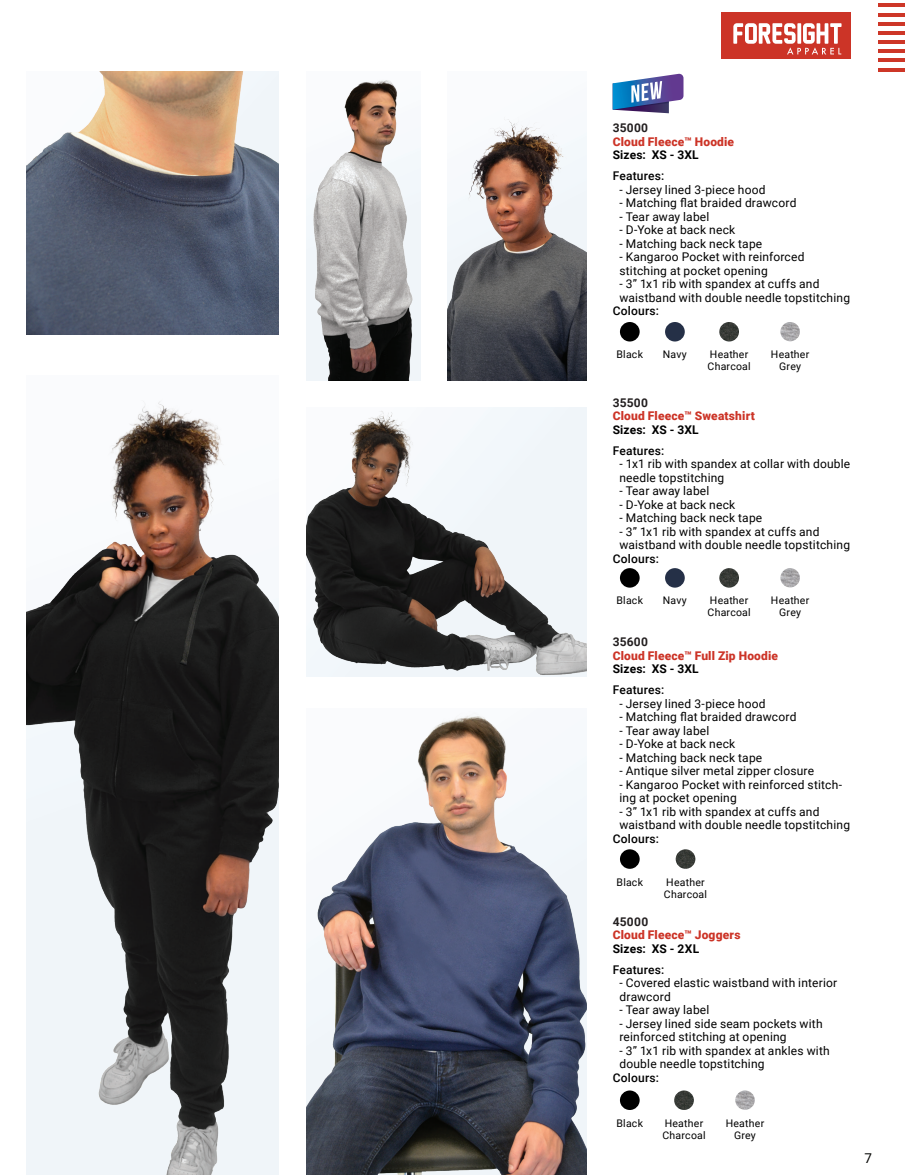
<style>
.page{position:relative;width:905px;height:1175px;background:#fff}
.page>*{position:absolute;margin:0;border:0;box-sizing:border-box;transform-origin:0 0}
.t1{font:13.5px "Roboto";color:#040503}
.t2{font:12px/13.5px "Roboto";letter-spacing:.015em;color:#000}
.t3{font:900 12px "Roboto";letter-spacing:.015em;color:#cc3427}
.t4{font:500 12px "Roboto";letter-spacing:.015em;color:#000}
.t5{font:700 12px "Roboto";letter-spacing:.005em;color:#000}
.t6{font:700 12px "Roboto";letter-spacing:.02em;color:#231f20}
.t7{font:10.5px/12px "Roboto";letter-spacing:.02em;color:#000}
</style>
<div class="page">
<hr style="left:878px;top:68px;width:26px;height:3px;background:#cd3627">
<hr style="left:878px;top:40px;width:26px;height:4px;background:#cd3627">
<hr style="left:878px;top:13px;width:26px;height:3px;background:#cd3627">
<hr style="left:878px;top:59px;width:26px;height:3px;background:#cd3627">
<hr style="left:878px;top:31px;width:26px;height:4px;background:#cd3627">
<hr style="left:878px;top:4px;width:26px;height:3px;background:#cd3627">
<hr style="left:878px;top:49px;width:26px;height:4px;background:#cd3627">
<hr style="left:878px;top:22px;width:26px;height:4px;background:#cd3627">
<div style="left:721px;top:12px;width:129px;height:47px;background:#cc3427"></div>
<svg style="left:733px;top:23px;width:108px;height:31px"></svg>
<div style="left:447px;top:71px;width:139px;height:310px;background:#fafbfd"></div>
<img style="left:307px;top:80px;width:112px;height:301px">
<img style="left:447px;top:119px;width:139px;height:262px">
<img style="left:306px;top:407px;width:280px;height:269px">
<svg style="left:612px;top:74px;width:71px;height:39px"></svg>
<div style="left:620px;top:849px;width:19px;height:19px;background:#000;border-radius:50%"></div>
<img style="left:675px;top:849px;width:20px;height:19px;border-radius:10px">
<div style="left:620px;top:568px;width:19px;height:19px;background:#000;border-radius:50%"></div>
<div style="left:665px;top:568px;width:19px;height:19px;background:#253047;border-radius:50%"></div>
<img style="left:780px;top:568px;width:19px;height:19px;border-radius:10px">
<img style="left:719px;top:568px;width:20px;height:19px;border-radius:10px">
<div style="left:620px;top:1090px;width:19px;height:20px;background:#000;border-radius:50%"></div>
<img style="left:735px;top:1090px;width:19px;height:19px;border-radius:10px">
<img style="left:674px;top:1090px;width:20px;height:20px;border-radius:10px">
<img style="left:307px;top:714px;width:279px;height:460px">
<div style="left:620px;top:322px;width:19px;height:19px;background:#000;border-radius:50%"></div>
<div style="left:665px;top:322px;width:19px;height:19px;background:#253047;border-radius:50%"></div>
<img style="left:780px;top:322px;width:19px;height:19px;border-radius:10px">
<img style="left:719px;top:322px;width:20px;height:19px;border-radius:10px">
<img style="left:27px;top:71px;width:252px;height:263px">
<img style="left:27px;top:401px;width:252px;height:773px">
<p class="t6" style="left:612px;top:120px;width:37px">35000</p>
<p class="t3" style="left:612px;top:133px;width:123px">Cloud Fleece™ Hoodie</p>
<p class="t5" style="left:612px;top:147px;width:88px">Sizes: XS - 3XL</p>
<p class="t4" style="left:612px;top:168px;width:53px">Features:</p>
<p class="t2" style="left:619px;top:182px;width:148px">- Jersey lined 3-piece hood</p>
<p class="t2" style="left:619px;top:196px;width:178px">- Matching flat braided drawcord</p>
<p class="t2" style="left:619px;top:209px;width:91px">- Tear away label</p>
<p class="t2" style="left:619px;top:223px;width:117px">- D-Yoke at back neck</p>
<p class="t2" style="left:619px;top:236px;width:144px">- Matching back neck tape</p>
<p class="t2" style="left:619px;top:250px;width:187px">- Kangaroo Pocket with reinforced stitching at pocket opening</p>
<p class="t2" style="left:619px;top:277px;width:232px">- 3” 1x1 rib with spandex at cuffs and waistband with double needle topstitching</p>
<p class="t4" style="left:612px;top:303px;width:48px">Colours:</p>
<p class="t7" style="left:616px;top:348px;width:28px">Black</p>
<p class="t7" style="left:663px;top:348px;width:26px">Navy</p>
<p class="t7" style="left:707px;top:348px;width:45px">Heather<br>Charcoal</p>
<p class="t7" style="left:771px;top:348px;width:40px;text-align:center">Heather<br>Grey</p>
<p class="t6" style="left:612px;top:394px;width:37px">35500</p>
<p class="t3" style="left:612px;top:408px;width:144px">Cloud Fleece™ Sweatshirt</p>
<p class="t5" style="left:612px;top:421px;width:88px">Sizes: XS - 3XL</p>
<p class="t4" style="left:612px;top:442px;width:53px">Features:</p>
<p class="t2" style="left:619px;top:457px;width:232px">- 1x1 rib with spandex at collar with double needle topstitching</p>
<p class="t2" style="left:619px;top:484px;width:91px">- Tear away label</p>
<p class="t2" style="left:619px;top:497px;width:117px">- D-Yoke at back neck</p>
<p class="t2" style="left:619px;top:511px;width:144px">- Matching back neck tape</p>
<p class="t2" style="left:619px;top:524px;width:232px">- 3” 1x1 rib with spandex at cuffs and waistband with double needle topstitching</p>
<p class="t4" style="left:612px;top:550px;width:48px">Colours:</p>
<p class="t7" style="left:616px;top:594px;width:28px">Black</p>
<p class="t7" style="left:663px;top:594px;width:26px">Navy</p>
<p class="t7" style="left:707px;top:594px;width:45px">Heather<br>Charcoal</p>
<p class="t7" style="left:771px;top:594px;width:40px;text-align:center">Heather<br>Grey</p>
<p class="t6" style="left:612px;top:633px;width:37px">35600</p>
<p class="t3" style="left:612px;top:647px;width:167px">Cloud Fleece™ Full Zip Hoodie</p>
<p class="t5" style="left:612px;top:660px;width:88px">Sizes: XS - 3XL</p>
<p class="t4" style="left:612px;top:681px;width:53px">Features:</p>
<p class="t2" style="left:619px;top:696px;width:148px">- Jersey lined 3-piece hood</p>
<p class="t2" style="left:619px;top:710px;width:178px">- Matching flat braided drawcord</p>
<p class="t2" style="left:619px;top:723px;width:91px">- Tear away label</p>
<p class="t2" style="left:619px;top:737px;width:117px">- D-Yoke at back neck</p>
<p class="t2" style="left:619px;top:750px;width:144px">- Matching back neck tape</p>
<p class="t2" style="left:619px;top:764px;width:196px">- Antique silver metal zipper closure</p>
<p class="t2" style="left:619px;top:777px;width:224px">- Kangaroo Pocket with reinforced stitch&shy;ing at pocket opening</p>
<p class="t2" style="left:619px;top:804px;width:232px">- 3” 1x1 rib with spandex at cuffs and waistband with double needle topstitching</p>
<p class="t4" style="left:612px;top:830px;width:48px">Colours:</p>
<p class="t7" style="left:616px;top:875px;width:28px">Black</p>
<p class="t7" style="left:664px;top:875px;width:45px">Heather<br>Charcoal</p>
<p class="t6" style="left:612px;top:913px;width:37px">45000</p>
<p class="t3" style="left:612px;top:926px;width:129px">Cloud Fleece™ Joggers</p>
<p class="t5" style="left:612px;top:940px;width:88px">Sizes: XS - 2XL</p>
<p class="t4" style="left:612px;top:961px;width:53px">Features:</p>
<p class="t2" style="left:619px;top:976px;width:219px">- Covered elastic waistband with interior drawcord</p>
<p class="t2" style="left:619px;top:1003px;width:91px">- Tear away label</p>
<p class="t2" style="left:619px;top:1016px;width:205px">- Jersey lined side seam pockets with reinforced stitching at opening</p>
<p class="t2" style="left:619px;top:1043px;width:212px">- 3” 1x1 rib with spandex at ankles with double needle topstitching</p>
<p class="t4" style="left:612px;top:1069px;width:48px">Colours:</p>
<p class="t7" style="left:616px;top:1116px;width:28px">Black</p>
<p class="t7" style="left:662px;top:1116px;width:45px">Heather<br>Charcoal</p>
<p class="t7" style="left:725px;top:1116px;width:40px;text-align:center">Heather<br>Grey</p>
<p class="t1" style="left:864px;top:1148px;width:9px">7</p>
</div>
